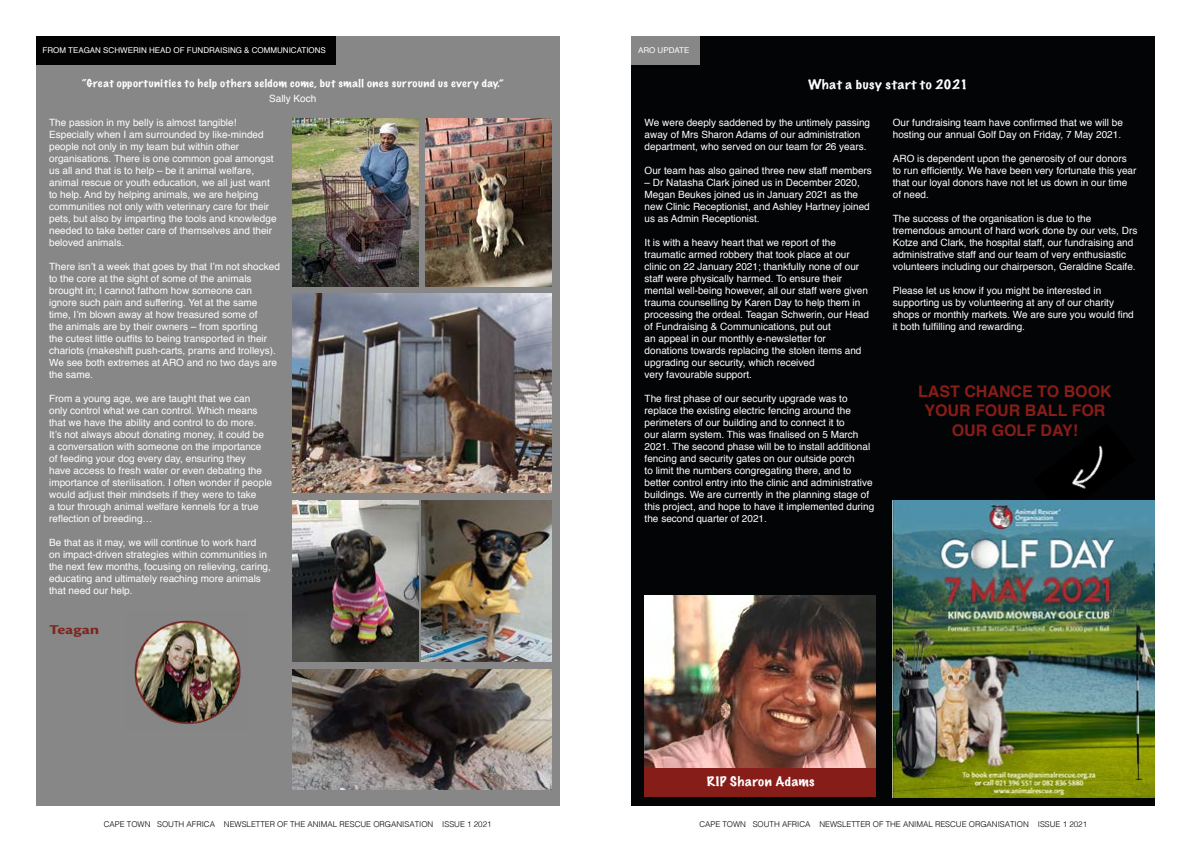
<style>
.page{position:relative;width:1191px;height:842px;background:#fff}
.page>*{position:absolute;margin:0;border:0;box-sizing:border-box;transform-origin:0 0}
.t1{font:700 16px/19.2px "Helvetica";color:#871d18;text-align:center}
.t2{font:700 14px "Cronos Pro";letter-spacing:.005em;color:#7d261f;scale:1.25 1}
.t3{font:100 12px "Marker Felt";letter-spacing:.03em;color:#fff;scale:1.21 1}
.t4{font:10px/12px "Helvetica";color:#fff}
.t5{font:100 10px "Marker Felt";letter-spacing:.04em;color:#fff;scale:1.21 1}
.t6{font:300 8px "Helvetica";color:#020203}
.t7{font:8px "Helvetica";color:#fff}
</style>
<div class="page">
<div style="left:36px;top:36px;width:523px;height:770px;background:#878787"></div>
<div style="left:36px;top:36px;width:299px;height:28px;background:#020203"></div>
<img style="left:134px;top:620px;width:107px;height:104px">
<div style="left:631px;top:36px;width:524px;height:770px;background:#030405"></div>
<div style="left:631px;top:36px;width:69px;height:28px;background:#878787"></div>
<img style="left:293px;top:118px;width:126px;height:168px">
<img style="left:293px;top:294px;width:258px;height:198px">
<img style="left:293px;top:501px;width:126px;height:161px">
<img style="left:422px;top:501px;width:129px;height:161px">
<img style="left:293px;top:669px;width:258px;height:120px">
<img style="left:644px;top:595px;width:231px;height:174px">
<img style="left:425px;top:118px;width:126px;height:168px">
<div style="left:644px;top:769px;width:231px;height:28px;background:#871d18"></div>
<img style="left:1033px;top:445px;width:102px;height:56px">
<img style="left:892px;top:501px;width:263px;height:296px">
<p class="t7" style="left:43px;top:44px;width:285px">FROM TEAGAN SCHWERIN HEAD OF FUNDRAISING &amp; COMMUNICATIONS</p>
<p class="t7" style="left:638px;top:44px;width:53px">ARO UPDATE</p>
<p class="t5" style="left:82px;top:75px;width:350px">“Great opportunities to help others seldom come, but small ones surround us every day.”</p>
<p class="t4" style="left:269px;top:93px;width:49px">Sally Koch</p>
<p class="t3" style="left:808px;top:75px;width:134px">What a busy start to 2021</p>
<p class="t4" style="left:49px;top:116px;width:229px">The passion in my belly is almost tangible!<br>Especially when I am surrounded by like-minded people not only in my team but within other organisations. There is one common goal amongst us all and that is to help – be it animal welfare, animal rescue or youth education, we all just want to help. And by helping animals, we are helping communities not only with veterinary care for their pets, but also by imparting the tools and knowledge needed to take better care of themselves and their beloved animals.</p>
<p class="t4" style="left:49px;top:260px;width:232px">There isn’t a week that goes by that I’m not shocked to the core at the sight of some of the animals brought in; I cannot fathom how someone can ignore such pain and suffering. Yet at the same time, I’m blown away at how treasured some of<br>the animals are by their owners – from sporting<br>the cutest little outfits to being transported in their chariots (makeshift push-carts, prams and trolleys).<br>We see both extremes at ARO and no two days are the same.</p>
<p class="t4" style="left:49px;top:392px;width:224px">From a young age, we are taught that we can<br>only control what we can control. Which means that we have the ability and control to do more.<br>It’s not always about donating money, it could be<br>a conversation with someone on the importance of feeding your dog every day, ensuring they<br>have access to fresh water or even debating the importance of sterilisation. I often wonder if people would adjust their mindsets if they were to take<br>a tour through animal welfare kennels for a true reflection of breeding…</p>
<p class="t4" style="left:49px;top:536px;width:223px">Be that as it may, we will continue to work hard<br>on impact-driven strategies within communities in the next few months, focusing on relieving, caring, educating and ultimately reaching more animals that need our help.</p>
<h2 class="t2" style="left:49px;top:622px;width:42px">Teagan</h2>
<p class="t4" style="left:644px;top:116px;width:227px">We were deeply saddened by the untimely passing away of Mrs Sharon Adams of our administration department, who served on our team for 26 years.</p>
<p class="t4" style="left:644px;top:164px;width:229px">Our team has also gained three new staff members</p>
<p class="t4" style="left:644px;top:176px;width:227px">– Dr Natasha Clark joined us in December 2020, Megan Beukes joined us in January 2021 as the new Clinic Receptionist, and Ashley Hartney joined us as Admin Receptionist.</p>
<p class="t4" style="left:644px;top:236px;width:226px">It is with a heavy heart that we report of the traumatic armed robbery that took place at our clinic on 22 January 2021; thankfully none of our staff were physically harmed. To ensure their mental well-being however, all our staff were given trauma counselling by Karen Day to help them in processing the ordeal. Teagan Schwerin, our Head of Fundraising &amp; Communications, put out<br>an appeal in our monthly e-newsletter for donations towards replacing the stolen items and upgrading our security, which received<br>very favourable support.</p>
<p class="t4" style="left:644px;top:392px;width:231px">The first phase of our security upgrade was to replace the existing electric fencing around the perimeters of our building and to connect it to<br>our alarm system. This was finalised on 5 March 2021. The second phase will be to install additional fencing and security gates on our outside porch<br>to limit the numbers congregating there, and to better control entry into the clinic and administrative buildings. We are currently in the planning stage of this project, and hope to have it implemented during the second quarter of 2021.</p>
<p class="t4" style="left:892px;top:116px;width:232px">Our fundraising team have confirmed that we will be hosting our annual Golf Day on Friday, 7 May 2021.</p>
<p class="t4" style="left:892px;top:152px;width:245px">ARO is dependent upon the generosity of our donors to run efficiently. We have been very fortunate this year that our loyal donors have not let us down in our time of need.</p>
<p class="t4" style="left:892px;top:212px;width:246px">The success of the organisation is due to the tremendous amount of hard work done by our vets, Drs Kotze and Clark, the hospital staff, our fundraising and administrative staff and our team of very enthusiastic volunteers including our chairperson, Geraldine Scaife.</p>
<p class="t4" style="left:892px;top:284px;width:243px">Please let us know if you might be interested in supporting us by volunteering at any of our charity shops or monthly markets. We are sure you would find it both fulfilling and rewarding.</p>
<h1 class="t1" style="left:918px;top:382px;width:195px">LAST CHANCE TO BOOK<br>YOUR FOUR BALL FOR<br>OUR GOLF DAY!</h1>
<p class="t3" style="left:707px;top:772px;width:91px">RIP Sharon Adams</p>
<p class="t6" style="left:104px;top:817px;width:389px">CAPE TOWN SOUTH AFRICA NEWSLETTER OF THE ANIMAL RESCUE ORGANISATION ISSUE 1 2021</p>
<p class="t6" style="left:699px;top:817px;width:389px">CAPE TOWN SOUTH AFRICA NEWSLETTER OF THE ANIMAL RESCUE ORGANISATION ISSUE 1 2021</p>
</div>
